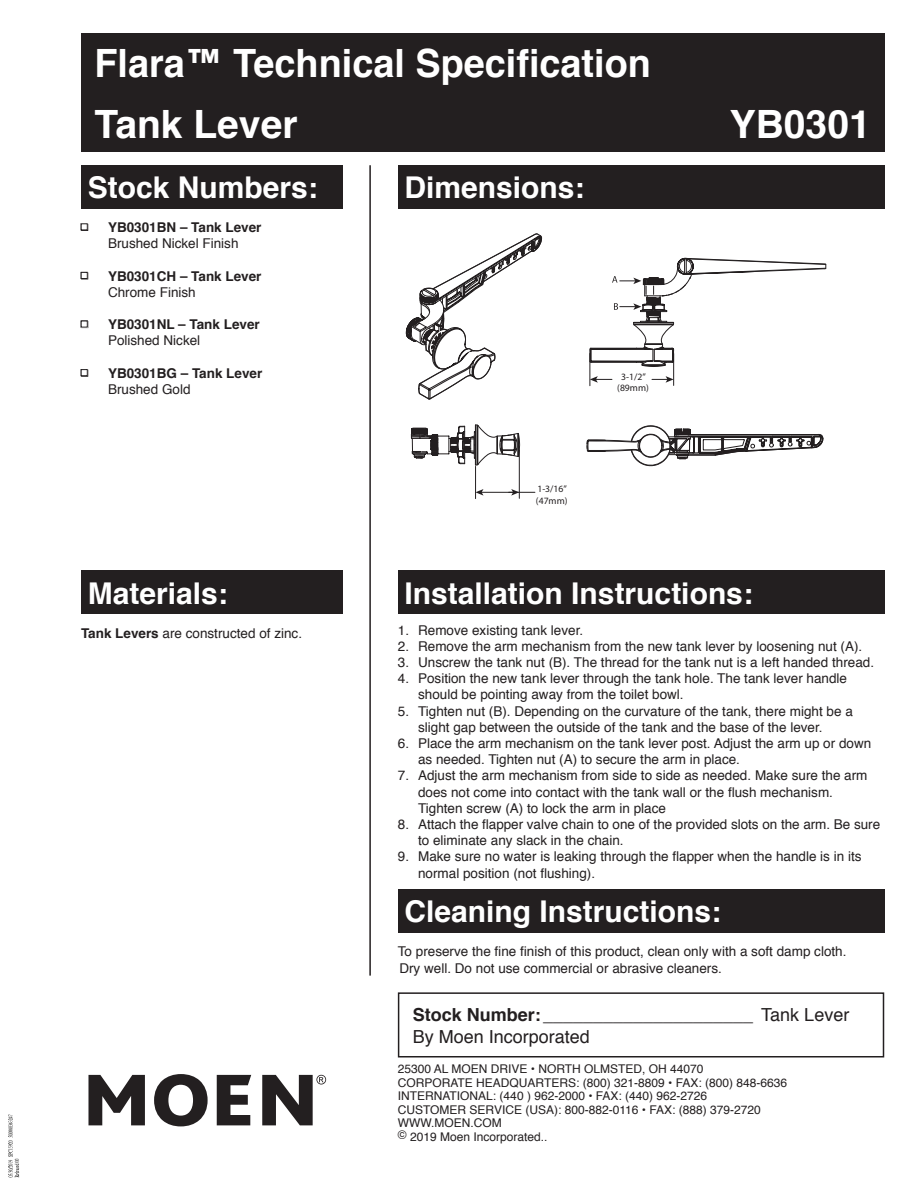
<style>
.page{position:relative;width:918px;height:1188px;background:#fff}
.page>*{position:absolute;margin:0;border:0;box-sizing:border-box;transform-origin:0 0}
.Title_Text{font:700 39px "Helvetica";color:#fff}
.Section_Headers{font:700 30px "Helvetica";color:#fff}
.Stock_Number___Produ{font:18px "Helvetica";color:#231f20}
.Text{font:13.5px/16.2px "Helvetica";color:#231f20}
.Bold_Stock_Number{font:700 13.5px "Helvetica";color:#231f20}
.Unbolded_Stock_Numbe{font:13.5px "Helvetica";color:#231f20}
.Copyright_Info{font:12px "Helvetica";color:#231f20}
.t1{font:10.8px/12.9px "Myriad Pro";color:#231f20;text-align:center}
.t2{font:9.6px/11.6px "Myriad Pro";color:#231f20}
.s1{font-weight:700}
</style>
<div class="page">
<div style="left:81px;top:34px;width:803px;height:118px;background:#231f20"></div>
<div style="left:81px;top:165px;width:261px;height:43px;background:#231f20"></div>
<div style="left:81px;top:571px;width:261px;height:43px;background:#231f20"></div>
<div style="left:398px;top:165px;width:486px;height:43px;background:#231f20"></div>
<div style="left:398px;top:571px;width:486px;height:43px;background:#231f20"></div>
<div style="left:398px;top:889px;width:486px;height:43px;background:#231f20"></div>
<svg style="left:81px;top:223px;width:7px;height:8px"></svg>
<div style="left:81px;top:272px;width:6px;height:7px;border:1px solid #231f20"></div>
<svg style="left:81px;top:321px;width:7px;height:7px"></svg>
<svg style="left:81px;top:369px;width:7px;height:8px"></svg>
<div style="left:81px;top:369px;width:6px;height:7px;border:1px solid #231f20"></div>
<div style="left:398px;top:992px;width:486px;height:66px;border:2px solid #231f20"></div>
<hr style="left:369px;top:165px;width:2px;height:811px;background:#231f20">
<svg style="left:88px;top:1075px;width:57px;height:50px"></svg>
<svg style="left:154px;top:1074px;width:54px;height:52px"></svg>
<svg style="left:217px;top:1075px;width:34px;height:50px"></svg>
<svg style="left:262px;top:1075px;width:64px;height:50px"></svg>
<svg style="left:406px;top:234px;width:136px;height:165px"></svg>
<svg style="left:587px;top:425px;width:236px;height:42px"></svg>
<hr style="left:519px;top:450px;width:1px;height:48px;background:#231f20">
<hr style="left:475px;top:466px;width:1px;height:33px;background:#231f20">
<hr style="left:481px;top:492px;width:54px;height:1px;background:#231f20">
<svg style="left:411px;top:424px;width:109px;height:72px"></svg>
<svg style="left:590px;top:258px;width:236px;height:128px"></svg>
<svg style="left:8px;top:1115px;width:11px;height:62px"></svg>
<p class="Title_Text" style="left:94px;top:31px;width:558px">Flara™ Technical Specification</p>
<p class="Title_Text" style="left:94px;top:93px;width:205px">Tank Lever</p>
<p class="Title_Text" style="left:730px;top:93px;width:142px">YB0301</p>
<p class="Section_Headers" style="left:88px;top:163px;width:232px">Stock Numbers:</p>
<p class="Section_Headers" style="left:405px;top:163px;width:182px">Dimensions:</p>
<p class="Bold_Stock_Number" style="left:108px;top:216px;width:155px">YB0301BN – Tank Lever</p>
<p class="Unbolded_Stock_Numbe" style="left:108px;top:233px;width:132px">Brushed Nickel Finish</p>
<p class="Bold_Stock_Number" style="left:108px;top:265px;width:155px">YB0301CH – Tank Lever</p>
<p class="Unbolded_Stock_Numbe" style="left:108px;top:282px;width:89px">Chrome Finish</p>
<p class="Bold_Stock_Number" style="left:108px;top:314px;width:153px">YB0301NL – Tank Lever</p>
<p class="Unbolded_Stock_Numbe" style="left:108px;top:330px;width:94px">Polished Nickel</p>
<p class="Bold_Stock_Number" style="left:108px;top:362px;width:156px">YB0301BG – Tank Lever</p>
<p class="Unbolded_Stock_Numbe" style="left:108px;top:379px;width:84px">Brushed Gold</p>
<p class="Section_Headers" style="left:88px;top:569px;width:142px">Materials:</p>
<p class="Text" style="left:81px;top:625px;width:223px"><span class="s1">Tank Levers</span> are constructed of zinc.</p>
<p class="t1" style="left:618px;top:368px;width:37px">3-1/2” (89mm)</p>
<p class="t2" style="left:598px;top:371px;width:49px">3-1/2”3-1/2”</p>
<p class="t2" style="left:617px;top:382px;width:33px">(89mm)</p>
<p class="t2" style="left:536px;top:483px;width:33px">1-3/16” (47mm)</p>
<p class="Section_Headers" style="left:405px;top:569px;width:350px">Installation Instructions:</p>
<p class="Text" style="left:398px;top:622px;width:187px">1. Remove existing tank lever.</p>
<p class="Text" style="left:398px;top:638px;width:466px">2. Remove the arm mechanism from the new tank lever by loosening nut (A).</p>
<p class="Text" style="left:398px;top:655px;width:478px">3. Unscrew the tank nut (B). The thread for the tank nut is a left handed thread.</p>
<p class="Text" style="left:418px;top:671px;width:431px;text-indent:-20px">4. Position the new tank lever through the tank hole. The tank lever handle should be pointing away from the toilet bowl.</p>
<p class="Text" style="left:418px;top:703px;width:436px;text-indent:-20px">5. Tighten nut (B). Depending on the curvature of the tank, there might be a slight gap between the outside of the tank and the base of the lever.</p>
<p class="Text" style="left:418px;top:736px;width:455px;text-indent:-20px">6. Place the arm mechanism on the tank lever post. Adjust the arm up or down as needed. Tighten nut (A) to secure the arm in place.</p>
<p class="Text" style="left:418px;top:768px;width:451px;text-indent:-20px">7. Adjust the arm mechanism from side to side as needed. Make sure the arm does not come into contact with the tank wall or the flush mechanism.<br>Tighten screw (A) to lock the arm in place</p>
<p class="Text" style="left:418px;top:817px;width:464px;text-indent:-20px">8. Attach the flapper valve chain to one of the provided slots on the arm. Be sure to eliminate any slack in the chain.</p>
<p class="Text" style="left:418px;top:849px;width:445px;text-indent:-20px">9. Make sure no water is leaking through the flapper when the handle is in its normal position (not flushing).</p>
<p class="Section_Headers" style="left:405px;top:887px;width:318px">Cleaning Instructions:</p>
<p class="Text" style="left:398px;top:944px;width:450px">To preserve the fine finish of this product, clean only with a soft damp cloth.<br>Dry well. Do not use commercial or abrasive cleaners.</p>
<p class="Stock_Number___Produ" style="left:413px;top:1001px;width:438px"><span class="s1">Stock Number:</span>_____________________ Tank Lever</p>
<p class="Stock_Number___Produ" style="left:413px;top:1022px;width:179px">By Moen Incorporated</p>
<p class="Copyright_Info" style="left:398px;top:1060px;width:307px">25300 AL MOEN DRIVE • NORTH OLMSTED, OH 44070</p>
<p class="Copyright_Info" style="left:398px;top:1073px;width:391px">CORPORATE HEADQUARTERS: (800) 321-8809 • FAX: (800) 848-6636</p>
<p class="Copyright_Info" style="left:398px;top:1087px;width:311px">INTERNATIONAL: (440 ) 962-2000 • FAX: (440) 962-2726</p>
<p class="Copyright_Info" style="left:398px;top:1100px;width:365px">CUSTOMER SERVICE (USA): 800-882-0116 • FAX: (888) 379-2720</p>
<p class="Copyright_Info" style="left:398px;top:1114px;width:105px">WWW.MOEN.COM</p>
<p class="Copyright_Info" style="left:398px;top:1127px;width:151px">© 2019 Moen Incorporated..</p>
</div>
